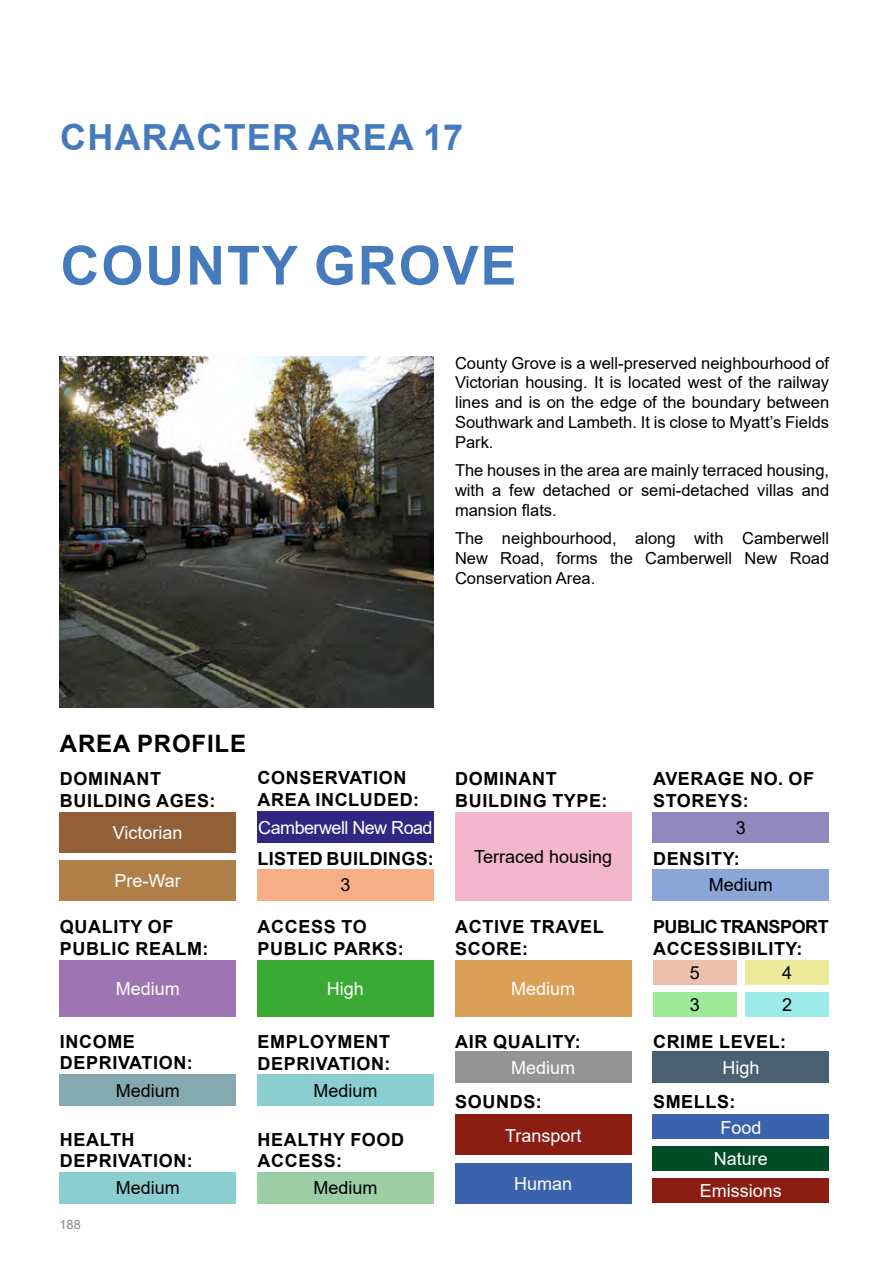
<style>
.page{position:relative;width:893px;height:1263px;background:#fff}
.page>*{position:absolute;margin:0;border:0;box-sizing:border-box;transform-origin:0 0}
.t1{font:700 54px "Arial";letter-spacing:.035em;color:#457abd}
.t2{font:700 36px "Arial";letter-spacing:.035em;color:#457abd}
.t3{font:700 24px "Arial";letter-spacing:.035em;color:#000}
.t4{font:700 18px/21.6px "Arial";letter-spacing:.035em;color:#000}
.Map_Annotation_01{font:18px "Arial";color:#fff}
.Map_Annotation_01-2{font:18px "Arial";color:#000}
.t5{font:700 18px/21.6px "Arial";letter-spacing:-.025em;color:#000}
.Map_Annotation_01-3{font:18px "Arial";letter-spacing:-.03em;color:#fff}
.t6{font:700 18px "Arial";letter-spacing:.015em;color:#000}
.BODY_-_MAIN_-_AL_-_1{font:16.5px/19.8px "Arial";color:#000;text-align:justify}
.t7{font:12.75px "Arial";color:#878787}
</style>
<div class="page">
<img style="left:60px;top:357px;width:374px;height:351px">
<div style="left:653px;top:1115px;width:176px;height:24px;background:#3b63ad"></div>
<div style="left:653px;top:869px;width:176px;height:31px;background:#8aa5d6"></div>
<div style="left:653px;top:1147px;width:176px;height:24px;background:#004c24"></div>
<div style="left:653px;top:1178px;width:176px;height:25px;background:#8c1d12"></div>
<div style="left:653px;top:812px;width:176px;height:31px;background:#9189be"></div>
<div style="left:257px;top:869px;width:177px;height:31px;background:#f6ae87"></div>
<div style="left:257px;top:960px;width:177px;height:56px;background:#3aaa35"></div>
<div style="left:60px;top:960px;width:176px;height:56px;background:#9e75b2"></div>
<div style="left:455px;top:960px;width:176px;height:56px;background:#daa057"></div>
<div style="left:455px;top:812px;width:176px;height:88px;background:#f3b7cd"></div>
<div style="left:60px;top:812px;width:176px;height:40px;background:#936037"></div>
<div style="left:60px;top:860px;width:176px;height:40px;background:#b17f4a"></div>
<div style="left:455px;top:1051px;width:176px;height:31px;background:#949494"></div>
<div style="left:455px;top:1163px;width:176px;height:40px;background:#3b63ad"></div>
<div style="left:455px;top:1115px;width:176px;height:40px;background:#8c1d12"></div>
<div style="left:257px;top:812px;width:177px;height:31px;background:#312783"></div>
<div style="left:653px;top:960px;width:84px;height:24px;background:#edbfad"></div>
<div style="left:745px;top:960px;width:84px;height:24px;background:#edeb99"></div>
<div style="left:653px;top:992px;width:84px;height:24px;background:#9deb99"></div>
<div style="left:745px;top:992px;width:84px;height:24px;background:#9debe9"></div>
<div style="left:257px;top:1172px;width:177px;height:31px;background:#9bcea4"></div>
<div style="left:60px;top:1172px;width:176px;height:31px;background:#8bced0"></div>
<div style="left:653px;top:1051px;width:176px;height:31px;background:#496170"></div>
<div style="left:60px;top:1075px;width:176px;height:31px;background:#84a9ae"></div>
<div style="left:257px;top:1075px;width:177px;height:31px;background:#8bced0"></div>
<p class="t2" style="left:60px;top:112px;width:405px">CHARACTER AREA 17</p>
<p class="t1" style="left:60px;top:228px;width:457px">COUNTY GROVE</p>
<p class="t3" style="left:60px;top:727px;width:188px">AREA PROFILE</p>
<p class="BODY_-_MAIN_-_AL_-_1" style="left:455px;top:353px;width:376px">County Grove is a well-preserved neighbourhood of Victorian housing. It is located west of the railway lines and is on the edge of the boundary between Southwark and Lambeth. It is close to Myatt’s Fields Park.</p>
<p class="BODY_-_MAIN_-_AL_-_1" style="left:455px;top:460px;width:376px">The houses in the area are mainly terraced housing, with a few detached or semi-detached villas and mansion flats.</p>
<p class="BODY_-_MAIN_-_AL_-_1" style="left:455px;top:528px;width:376px">The neighbourhood, along with Camberwell New Road, forms the Camberwell New Road Conservation Area.</p>
<p class="t4" style="left:258px;top:767px;width:163px">CONSERVATION<br>AREA INCLUDED:</p>
<p class="t4" style="left:653px;top:768px;width:162px">AVERAGE NO. OF<br>STOREYS:</p>
<p class="t4" style="left:60px;top:768px;width:157px">DOMINANT<br>BUILDING AGES:</p>
<p class="t4" style="left:455px;top:768px;width:154px">DOMINANT<br>BUILDING TYPE:</p>
<p class="Map_Annotation_01" style="left:113px;top:820px;width:71px">Victorian</p>
<p class="Map_Annotation_01" style="left:115px;top:868px;width:68px">Pre-War</p>
<p class="Map_Annotation_01-3" style="left:258px;top:815px;width:176px">Camberwell New Road</p>
<p class="Map_Annotation_01-2" style="left:736px;top:815px;width:12px">3</p>
<p class="t6" style="left:258px;top:845px;width:178px">LISTED BUILDINGS:</p>
<p class="Map_Annotation_01-2" style="left:474px;top:844px;width:140px">Terraced housing</p>
<p class="t4" style="left:653px;top:848px;width:88px">DENSITY:</p>
<p class="Map_Annotation_01-2" style="left:340px;top:873px;width:12px">3</p>
<p class="Map_Annotation_01-2" style="left:709px;top:873px;width:66px">Medium</p>
<p class="t4" style="left:60px;top:916px;width:150px">QUALITY OF<br>PUBLIC REALM:</p>
<p class="t4" style="left:258px;top:916px;width:148px">ACCESS TO<br>PUBLIC PARKS:</p>
<p class="Map_Annotation_01" style="left:116px;top:976px;width:66px">Medium</p>
<p class="Map_Annotation_01" style="left:327px;top:976px;width:39px">High</p>
<p class="t4" style="left:455px;top:916px;width:150px">ACTIVE TRAVEL<br>SCORE:</p>
<p class="Map_Annotation_01" style="left:511px;top:976px;width:66px">Medium</p>
<p class="t5" style="left:653px;top:916px;width:177px">PUBLIC TRANSPORT<br>ACCESSIBILITY:</p>
<p class="Map_Annotation_01-2" style="left:690px;top:960px;width:12px">5</p>
<p class="Map_Annotation_01-2" style="left:782px;top:960px;width:12px">4</p>
<p class="Map_Annotation_01-2" style="left:690px;top:992px;width:12px">3</p>
<p class="Map_Annotation_01-2" style="left:782px;top:992px;width:12px">2</p>
<p class="t4" style="left:60px;top:1031px;width:77px">INCOME</p>
<p class="t4" style="left:455px;top:1031px;width:127px">AIR QUALITY:</p>
<p class="t4" style="left:60px;top:1052px;width:134px">DEPRIVATION:</p>
<p class="t4" style="left:258px;top:1031px;width:134px">EMPLOYMENT<br>DEPRIVATION:</p>
<p class="t4" style="left:653px;top:1031px;width:134px">CRIME LEVEL:</p>
<p class="t4" style="left:455px;top:1091px;width:88px">SOUNDS:</p>
<p class="Map_Annotation_01" style="left:511px;top:1055px;width:66px">Medium</p>
<p class="Map_Annotation_01" style="left:722px;top:1055px;width:39px">High</p>
<p class="Map_Annotation_01-2" style="left:116px;top:1078px;width:66px">Medium</p>
<p class="Map_Annotation_01-2" style="left:313px;top:1078px;width:66px">Medium</p>
<p class="t4" style="left:653px;top:1091px;width:84px">SMELLS:</p>
<p class="t4" style="left:60px;top:1128px;width:134px">HEALTH<br>DEPRIVATION:</p>
<p class="t4" style="left:258px;top:1128px;width:148px">HEALTHY FOOD<br>ACCESS:</p>
<p class="Map_Annotation_01" style="left:505px;top:1123px;width:78px">Transport</p>
<p class="Map_Annotation_01-2" style="left:116px;top:1176px;width:66px">Medium</p>
<p class="Map_Annotation_01-2" style="left:313px;top:1176px;width:66px">Medium</p>
<p class="Map_Annotation_01" style="left:514px;top:1171px;width:60px">Human</p>
<p class="Map_Annotation_01" style="left:720px;top:1115px;width:43px">Food</p>
<p class="Map_Annotation_01" style="left:714px;top:1146px;width:56px">Nature</p>
<p class="Map_Annotation_01" style="left:700px;top:1178px;width:84px">Emissions</p>
<p class="t7" style="left:60px;top:1216px;width:23px">188</p>
</div>
